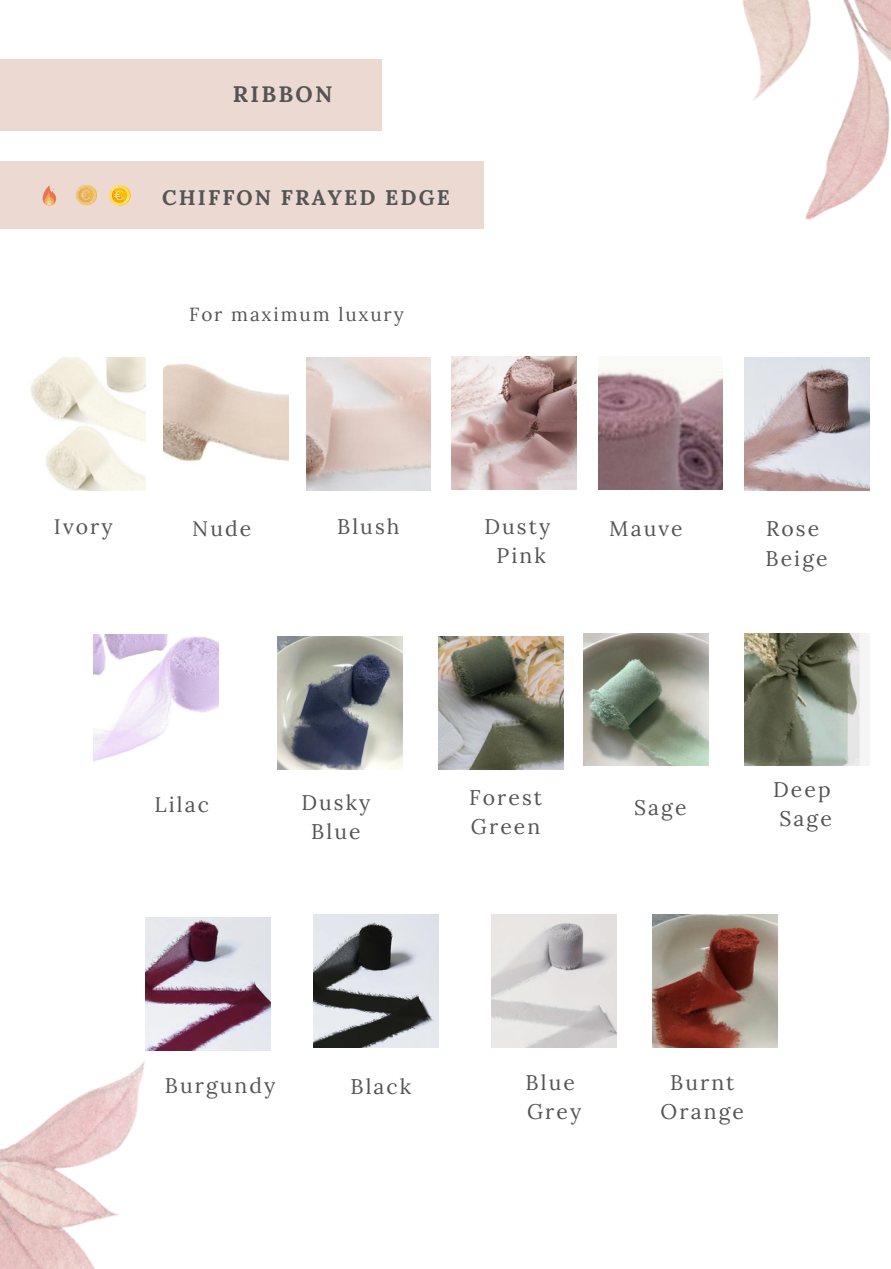
<style>
.page{position:relative;width:891px;height:1269px;background:#fff}
.page>*{position:absolute;margin:0;border:0;box-sizing:border-box;transform-origin:0 0}
.t1{font:700 22.5px "Lora";letter-spacing:.1em;color:#545454}
.t2{font:21.15px/29.2px "Lora";letter-spacing:.1em;color:#545454;text-align:center}
.t3{font:700 21.15px "Lora";letter-spacing:.1em;color:#545454}
.t4{font:18.9px "Lora";letter-spacing:.1em;color:#545454}
</style>
<div class="page">
<img style="left:381px;top:0;width:510px;height:229px">
<img style="left:0;top:981px;width:514px;height:288px">
<div style="left:0;top:59px;width:381px;height:72px;background:#ecdad2"></div>
<div style="left:0;top:161px;width:483px;height:68px;background:#ecdad2"></div>
<svg style="left:109px;top:185px;width:22px;height:21px"></svg>
<img style="left:31px;top:358px;width:115px;height:133px">
<img style="left:163px;top:363px;width:125px;height:99px">
<img style="left:306px;top:358px;width:125px;height:133px">
<img style="left:452px;top:357px;width:125px;height:133px">
<img style="left:598px;top:368px;width:125px;height:122px">
<img style="left:744px;top:358px;width:125px;height:133px">
<img style="left:94px;top:634px;width:125px;height:127px">
<img style="left:277px;top:636px;width:125px;height:133px">
<img style="left:438px;top:637px;width:125px;height:133px">
<img style="left:584px;top:633px;width:124px;height:133px">
<img style="left:652px;top:915px;width:125px;height:132px">
<img style="left:146px;top:918px;width:125px;height:132px">
<img style="left:313px;top:915px;width:125px;height:132px">
<img style="left:492px;top:915px;width:125px;height:132px">
<img style="left:744px;top:633px;width:120px;height:133px">
<h1 class="t1" style="left:233px;top:79px;width:101px">RIBBON</h1>
<p class="t3" style="left:162px;top:184px;width:289px">CHIFFON FRAYED EDGE</p>
<p class="t4" style="left:189px;top:302px;width:216px">For maximum luxury</p>
<h2 class="t2" style="left:54px;top:512px;width:60px">Ivory</h2>
<h2 class="t2" style="left:192px;top:514px;width:61px">Nude</h2>
<h2 class="t2" style="left:337px;top:512px;width:64px">Blush</h2>
<h2 class="t2" style="left:484px;top:512px;width:67px">Dusty<br>Pink</h2>
<h2 class="t2" style="left:609px;top:514px;width:75px">Mauve</h2>
<p class="t2" style="left:766px;top:514px;width:64px;text-align:left">Rose<br>Beige</p>
<p class="t2" style="left:155px;top:789px;width:56px">Lilac</p>
<p class="t2" style="left:301px;top:787px;width:71px">Dusky<br>Blue</p>
<p class="t2" style="left:469px;top:783px;width:75px;text-align:left">Forest<br>Green</p>
<p class="t2" style="left:634px;top:793px;width:54px">Sage</p>
<p class="t2" style="left:773px;top:775px;width:60px">Deep<br>Sage</p>
<h2 class="t2" style="left:165px;top:1070px;width:112px">Burgundy</h2>
<p class="t2" style="left:350px;top:1071px;width:62px">Black</p>
<p class="t2" style="left:526px;top:1067px;width:57px;text-align:left">Blue<br>Grey</p>
<h2 class="t2" style="left:661px;top:1067px;width:85px">Burnt<br>Orange</h2>
</div>
